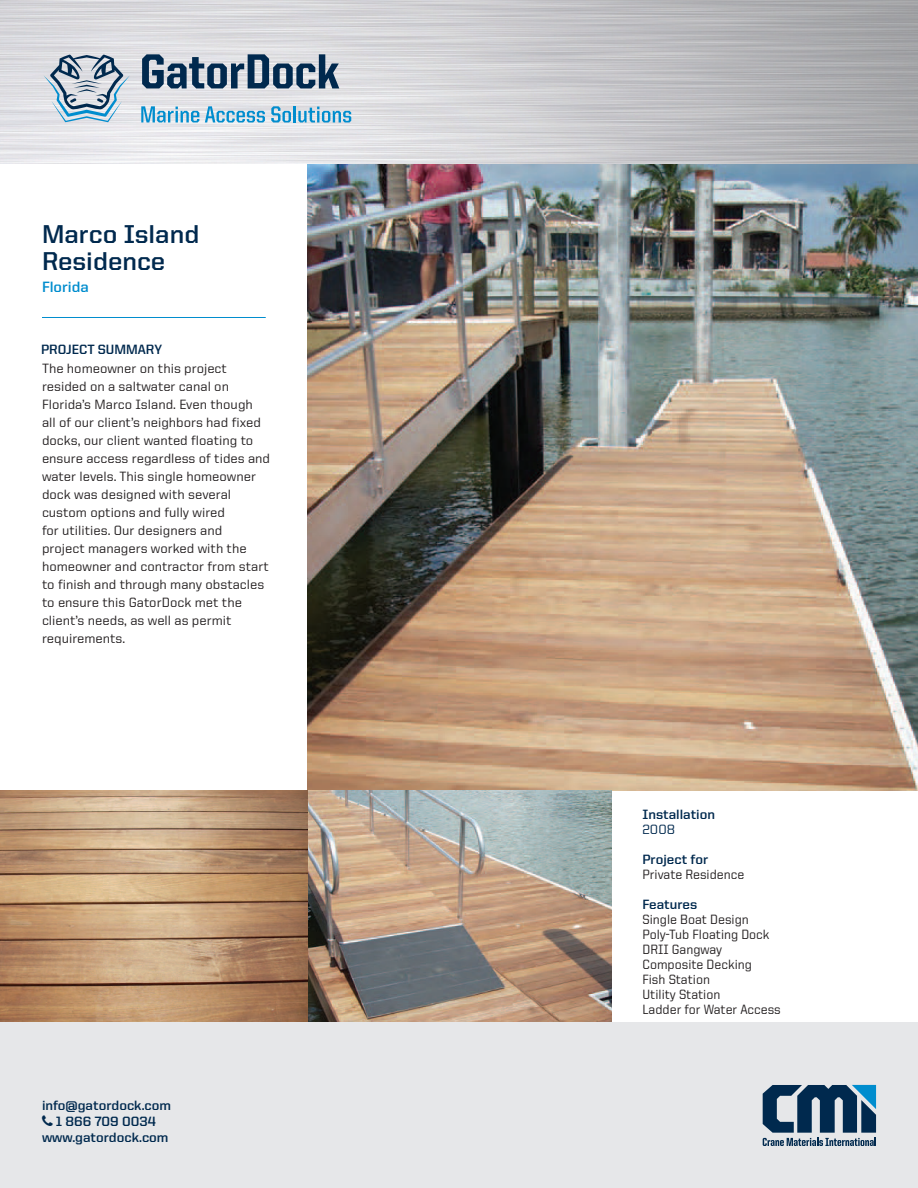
<style>
.page{position:relative;width:918px;height:1188px;background:#fff}
.page>*{position:absolute;margin:0;border:0;box-sizing:border-box;transform-origin:0 0}
.t1{font:700 25.95px "United Sans Reg";color:#00294e}
.t2{font:700 15px "United Sans Reg";color:#008dce}
.t3{font:500 13.5px/18px "United Sans Reg";color:#231f20}
.t4{font:500 13.5px "United Sans Reg";color:#231f20;scale:.95 1}
.t5{font:700 13.5px "United Sans Reg";color:#00294e}
.t6{font:500 13.5px "United Sans Reg";color:#00294e}
</style>
<div class="page">
<img style="left:308px;top:164px;width:610px;height:626px">
<img style="left:0;top:0;width:918px;height:164px">
<hr style="left:42px;top:317px;width:224px;height:1px;background:#008dce">
<img style="left:308px;top:790px;width:304px;height:232px">
<img style="left:0;top:790px;width:308px;height:232px">
<div style="left:0;top:1022px;width:918px;height:166px;background:#e6e7e9"></div>
<svg style="left:763px;top:1085px;width:113px;height:61px"></svg>
<svg style="left:142px;top:54px;width:197px;height:34px;background:#74879b"></svg>
<svg style="left:141px;top:106px;width:58px;height:16px"></svg>
<svg style="left:205px;top:106px;width:60px;height:16px"></svg>
<svg style="left:271px;top:106px;width:20px;height:16px"></svg>
<hr style="left:293px;top:106px;width:3px;height:16px;background:#008dce">
<svg style="left:298px;top:107px;width:53px;height:15px"></svg>
<svg style="left:44px;top:55px;width:86px;height:67px;background:#a9bac8"></svg>
<p class="t1" style="left:42px;top:220px;width:159px">Marco Island</p>
<p class="t1" style="left:42px;top:247px;width:125px">Residence</p>
<p class="t2" style="left:42px;top:279px;width:48px">Florida</p>
<p class="t5" style="left:41px;top:342px;width:123px">PROJECT SUMMARY</p>
<p class="t3" style="left:42px;top:359px;width:230px">The homeowner on this project resided on a saltwater canal on Florida’s Marco Island. Even though<br>all of our client’s neighbors had fixed docks, our client wanted floating to ensure access regardless of tides and water levels. This single homeowner</p>
<p class="t3" style="left:42px;top:485px;width:228px">dock was designed with several custom options and fully wired<br>for utilities. Our designers and<br>project managers worked with the homeowner and contractor from start to finish and through many obstacles to ensure this GatorDock met the client’s needs, as well as permit requirements.</p>
<p class="t5" style="left:42px;top:1098px;width:131px">info@gatordock.com</p>
<p class="t5" style="left:56px;top:1114px;width:102px">1 866 709 0034</p>
<p class="t5" style="left:42px;top:1130px;width:128px">www.gatordock.com</p>
<p class="t5" style="left:642px;top:807px;width:74px">Installation</p>
<p class="t6" style="left:642px;top:822px;width:34px">2008</p>
<p class="t5" style="left:642px;top:852px;width:67px">Project for</p>
<p class="t4" style="left:642px;top:867px;width:109px">Private Residence</p>
<p class="t5" style="left:642px;top:897px;width:56px">Features</p>
<p class="t4" style="left:642px;top:912px;width:113px">Single Boat Design</p>
<p class="t4" style="left:642px;top:927px;width:135px">Poly-Tub Floating Dock</p>
<p class="t4" style="left:642px;top:942px;width:86px">DRII Gangway</p>
<p class="t4" style="left:642px;top:957px;width:117px">Composite Decking</p>
<p class="t4" style="left:642px;top:972px;width:73px">Fish Station</p>
<p class="t4" style="left:642px;top:987px;width:84px">Utility Station</p>
<p class="t4" style="left:642px;top:1002px;width:147px">Ladder for Water Access</p>
</div>
